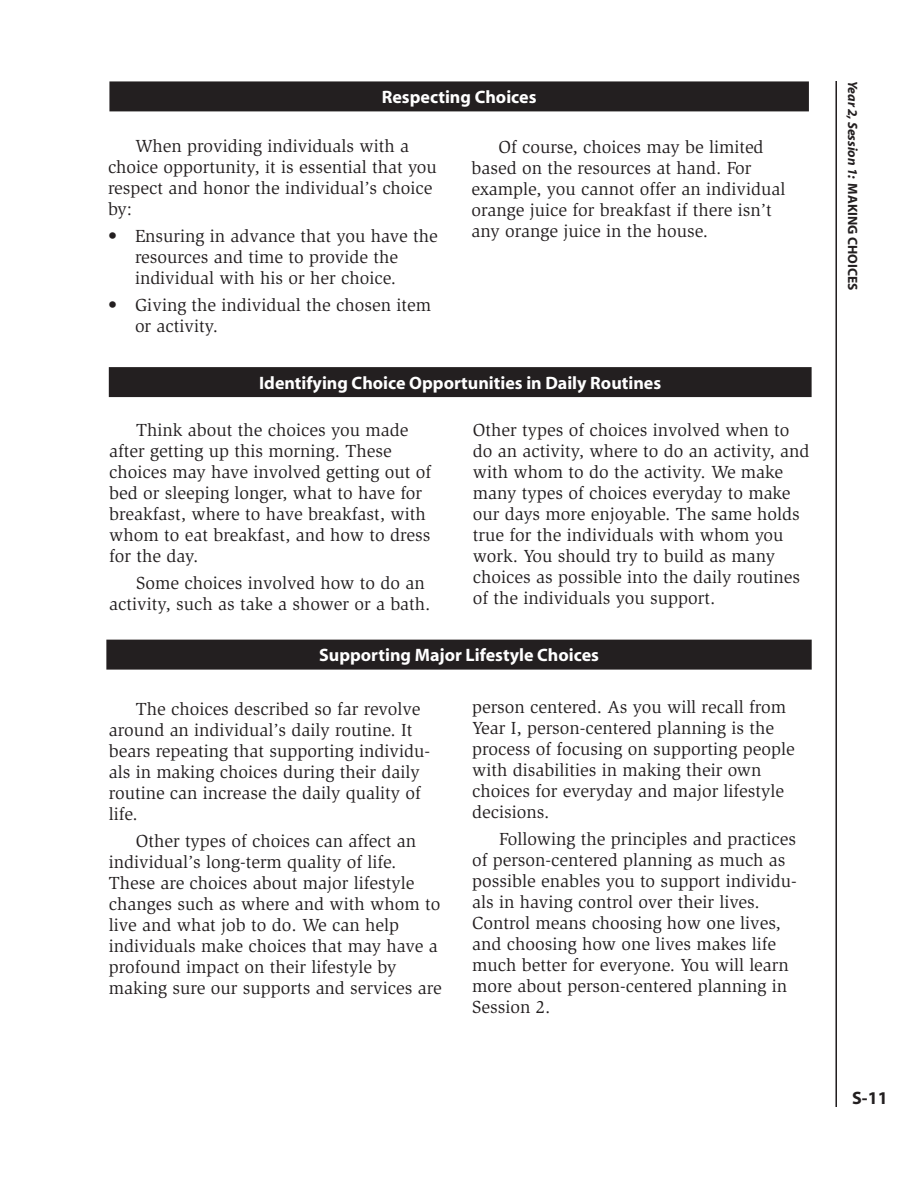
<style>
.page{position:relative;width:918px;height:1188px;background:#fff}
.page>*{position:absolute;margin:0;border:0;box-sizing:border-box;transform-origin:0 0}
.t1{font:18px/21px "Slimbach";color:#231f20}
.t2{font:700 18px "Myriad";color:#fff}
.t3{font:700 18px "Myriad";color:#231f20}
.t4{font:italic 700 13.5px "Myriad";color:#231f20}
.s1{font-style:normal}
</style>
<div class="page">
<hr style="left:835px;top:81px;width:2px;height:1026px;background:#231f20">
<div style="left:109px;top:81px;width:700px;height:30px;background:#231f20"></div>
<div style="left:109px;top:367px;width:703px;height:30px;background:#231f20"></div>
<div style="left:106px;top:640px;width:706px;height:30px;background:#231f20"></div>
<p class="t2" style="left:382px;top:90px;width:156px">Respecting Choices</p>
<p class="t1" style="left:108px;top:137px;width:330px;text-indent:27px">When providing individuals with a choice opportunity, it is essential that you respect and honor the individual’s choice by:</p>
<p class="t1" style="left:135px;top:227px;width:304px;text-indent:-27px">• Ensuring in advance that you have the resources and time to provide the individual with his or her choice.</p>
<p class="t1" style="left:135px;top:296px;width:298px;text-indent:-27px">• Giving the individual the chosen item or activity.</p>
<p class="t1" style="left:472px;top:138px;width:315px;text-indent:27px">Of course, choices may be limited based on the resources at hand. For example, you cannot offer an individual orange juice for breakfast if there isn’t any orange juice in the house.</p>
<p class="t2" style="left:259px;top:376px;width:404px">Identifying Choice Opportunities in Daily Routines</p>
<p class="t1" style="left:473px;top:420px;width:338px">Other types of choices involved when to do an activity, where to do an activity, and with whom to do the activity. We make many types of choices everyday to make our days more enjoyable. The same holds true for the individuals with whom you work. You should try to build as many choices as possible into the daily routines of the individuals you support.</p>
<p class="t1" style="left:109px;top:421px;width:323px;text-indent:27px">Think about the choices you made after getting up this morning. These choices may have involved getting out of bed or sleeping longer, what to have for breakfast, where to have breakfast, with whom to eat breakfast, and how to dress for the day.</p>
<p class="t1" style="left:109px;top:574px;width:323px;text-indent:27px">Some choices involved how to do an activity, such as take a shower or a bath.</p>
<p class="t2" style="left:319px;top:648px;width:281px">Supporting Major Lifestyle Choices</p>
<p class="t1" style="left:109px;top:700px;width:323px;text-indent:27px">The choices described so far revolve around an individual’s daily routine. It bears repeating that supporting individu&shy;als in making choices during their daily routine can increase the daily quality of life.</p>
<p class="t1" style="left:109px;top:831px;width:335px;text-indent:27px">Other types of choices can affect an individual’s long-term quality of life.<br>These are choices about major lifestyle changes such as where and with whom to live and what job to do. We can help individuals make choices that may have a profound impact on their lifestyle by making sure our supports and services are</p>
<p class="t1" style="left:472px;top:698px;width:324px">person centered. As you will recall from Year I, person-centered planning is the process of focusing on supporting people with disabilities in making their own choices for everyday and major lifestyle decisions.</p>
<p class="t1" style="left:472px;top:830px;width:326px;text-indent:27px">Following the principles and practices of person-centered planning as much as possible enables you to support individu&shy;als in having control over their lives.<br>Control means choosing how one lives, and choosing how one lives makes life much better for everyone. You will learn more about person-centered planning in Session 2.</p>
<p class="t4" style="left:858px;top:81px;width:211px;rotate:90deg">Year 2, Session 1: <span class="s1">MAKING CHOICES</span></p>
<p class="t3" style="left:852px;top:1092px;width:37px">S-11</p>
</div>
